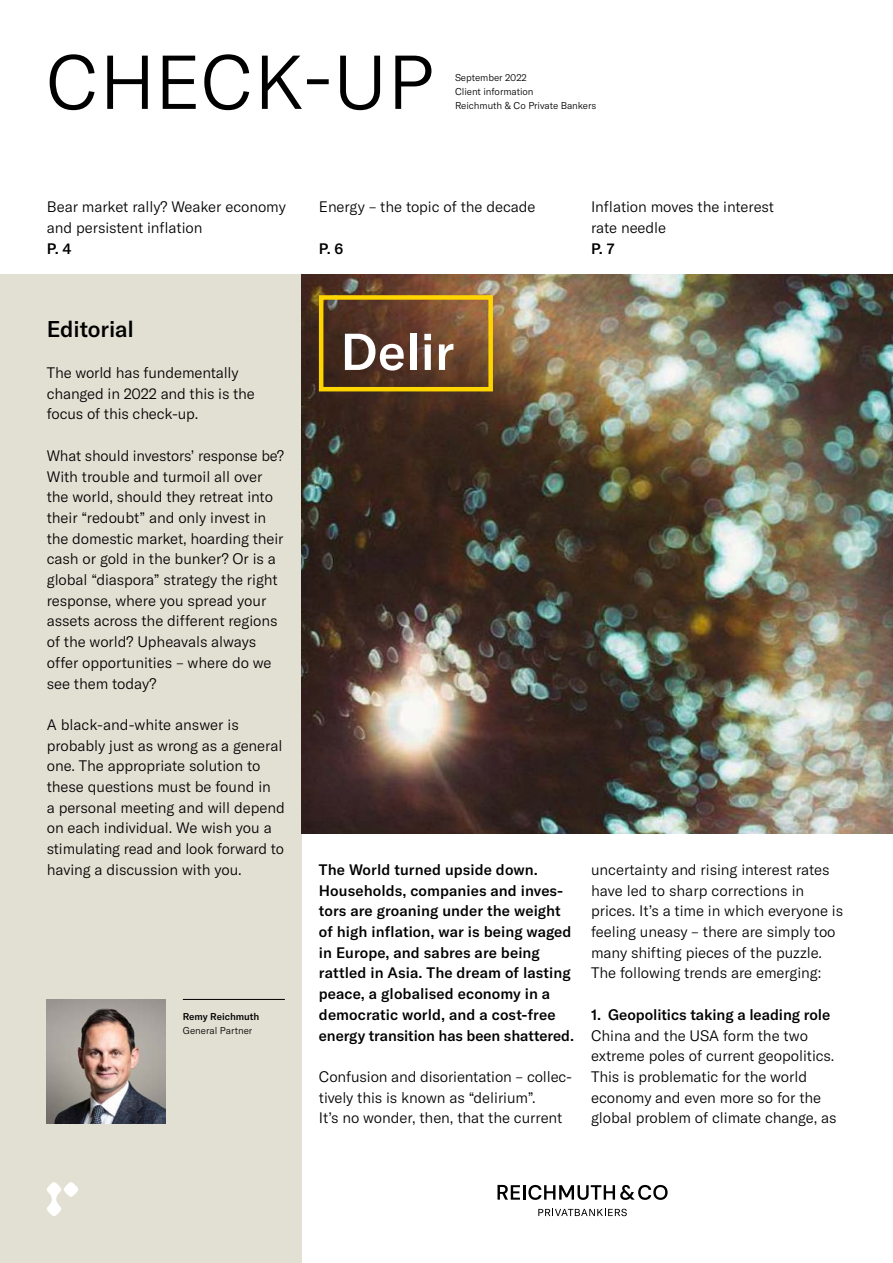
<style>
.page{position:relative;width:893px;height:1263px;background:#fff}
.page>*{position:absolute;margin:0;border:0;box-sizing:border-box;transform-origin:0 0}
.t1{font:500 51px "GT America";color:#fff}
.t2{font:500 22.5px "GT America";letter-spacing:-.005em;color:#000}
.t3{font:300 15px/20.7px "GT America";letter-spacing:-.005em;color:#000}
.t4{font:500 15px/20.7px "GT America";letter-spacing:.005em;color:#000}
.t5{font:300 9.75px/13.8px "GT America";letter-spacing:-.005em;color:#000}
.t6{font:500 9.75px "GT America";color:#000}
</style>
<div class="page">
<div style="left:0;top:274px;width:302px;height:989px;background:#e2e0d3"></div>
<svg style="left:47px;top:1182px;width:31px;height:34px"></svg>
<svg style="left:497px;top:1185px;width:23px;height:15px"></svg>
<hr style="left:523px;top:1185px;width:3px;height:15px;background:#000">
<svg style="left:528px;top:1185px;width:140px;height:15px"></svg>
<svg style="left:538px;top:1209px;width:89px;height:7px"></svg>
<svg style="left:50px;top:54px;width:381px;height:56px"></svg>
<img style="left:302px;top:274px;width:591px;height:559px">
<div style="left:319px;top:295px;width:174px;height:96px;border:4px solid #ffd500"></div>
<img style="left:47px;top:999px;width:119px;height:124px">
<hr style="left:183px;top:999px;width:102px;height:1px;background:#000">
<p class="t5" style="left:455px;top:71px;width:143px">September 2022<br>Client information<br>Reichmuth &amp; Co Private Bankers</p>
<p class="t3" style="left:47px;top:197px;width:240px">Bear market rally? Weaker economy and persistent inflation</p>
<p class="t4" style="left:47px;top:238px;width:26px">P. 4</p>
<h2 class="t2" style="left:47px;top:315px;width:89px">Editorial</h2>
<p class="t3" style="left:47px;top:362px;width:210px">The world has fundementally changed in 2022 and this is the focus of this check-up.</p>
<p class="t3" style="left:47px;top:445px;width:239px">What should investors’ response be?<br>With trouble and turmoil all over the world, should they retreat into their “redoubt” and only invest in the domestic market, hoarding their cash or gold in the bunker? Or is a global “diaspora” strategy the right response, where you spread your assets across the different regions of the world? Upheavals always offer opportunities – where do we see them today?</p>
<p class="t3" style="left:47px;top:714px;width:240px">A black-and-white answer is probably just as wrong as a general one. The appropriate solution to these questions must be found in<br>a personal meeting and will depend on each individual. We wish you a stimulating read and look forward to having a discussion with you.</p>
<p class="t6" style="left:183px;top:1010px;width:78px">Remy Reichmuth</p>
<p class="t5" style="left:183px;top:1023px;width:71px">General Partner</p>
<p class="t3" style="left:319px;top:197px;width:218px">Energy – the topic of the decade</p>
<p class="t4" style="left:319px;top:238px;width:26px">P. 6</p>
<h1 class="t1" style="left:340px;top:321px;width:115px">Delir</h1>
<p class="t3" style="left:591px;top:197px;width:185px">Inflation moves the interest rate needle</p>
<p class="t4" style="left:591px;top:238px;width:25px">P. 7</p>
<p class="t4" style="left:319px;top:859px;width:257px">The World turned upside down.<br>Households, companies and inves&shy;tors are groaning under the weight of high inflation, war is being waged in Europe, and sabres are being rattled in Asia. The dream of lasting peace, a globalised economy in a democratic world, and a cost-free energy transition has been shattered.</p>
<p class="t3" style="left:319px;top:1066px;width:255px">Confusion and disorientation – collec&shy;tively this is known as “delirium”.<br>It’s no wonder, then, that the current</p>
<p class="t3" style="left:591px;top:859px;width:254px">uncertainty and rising interest rates have led to sharp corrections in prices. It’s a time in which everyone is feeling uneasy – there are simply too many shifting pieces of the puzzle.<br>The following trends are emerging:</p>
<p class="t4" style="left:591px;top:1004px;width:241px">1. Geopolitics taking a leading role</p>
<p class="t3" style="left:591px;top:1025px;width:247px">China and the USA form the two extreme poles of current geopolitics.<br>This is problematic for the world economy and even more so for the global problem of climate change, as</p>
</div>
